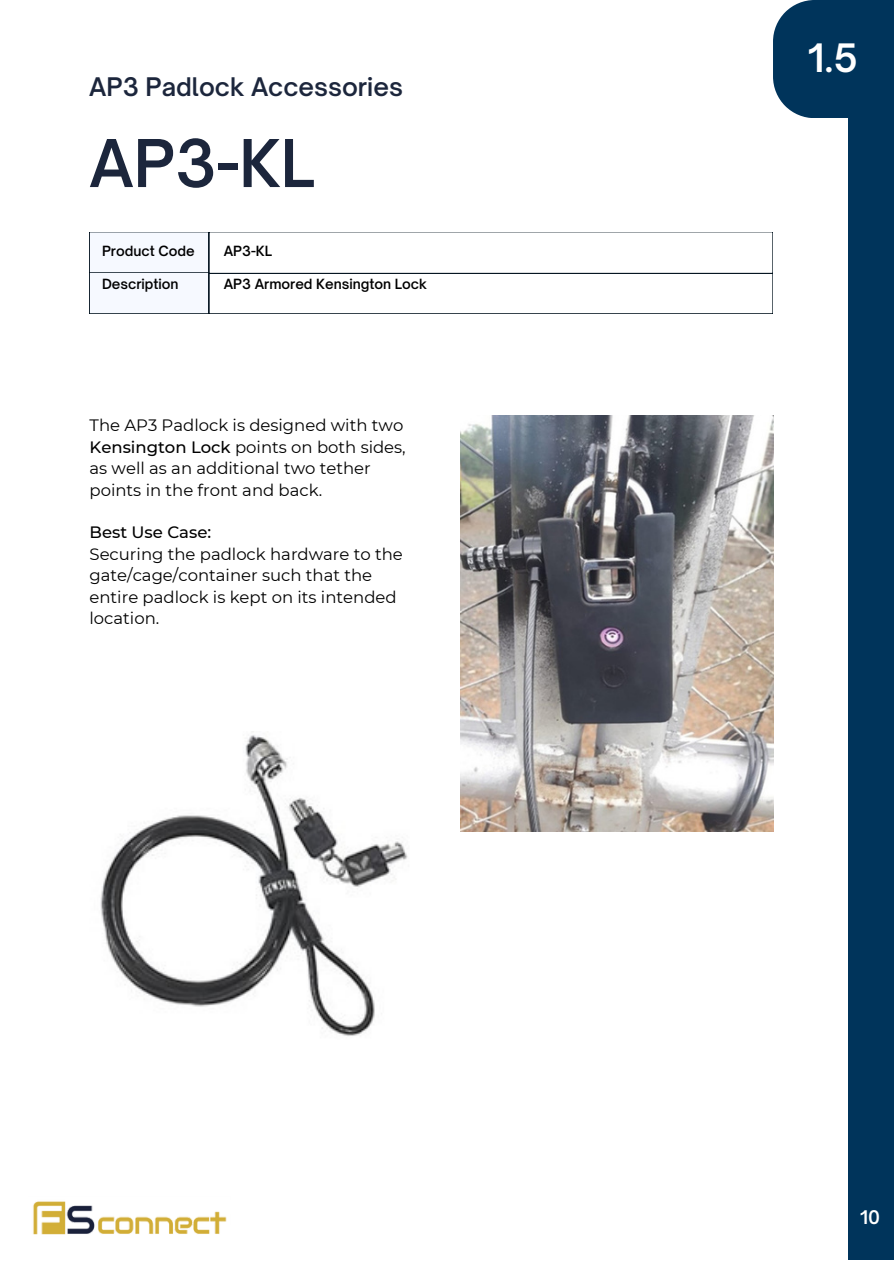
<style>
.page{position:relative;width:894px;height:1264px;background:#fff}
.page>*{position:absolute;margin:0;border:0;box-sizing:border-box;transform-origin:0 0}
.t1{font:600 63px "Open Sauce One";color:#1c263c}
.t2{font:600 37.5px "Open Sauce One";color:#fff}
.t3{font:600 24.6px "Open Sauce One";color:#1c263c}
.t4{font:600 18px "Open Sauce One";color:#fff}
.t5{font:16.5px/21.3px "Montserrat";color:#000}
.t6{font:600 13.5px "Open Sauce One";color:#000}
.s1{font-weight:500}
</style>
<div class="page">
<div style="left:847px;top:0;width:46px;height:1259px;background:#00345b"></div>
<div style="left:772px;top:0;width:121px;height:117px;background:#00345b"></div>
<div style="left:89px;top:232px;width:122px;height:42px;background:#f6f9ff"></div>
<div style="left:208px;top:271px;width:565px;height:43px;border:1px solid #01111d"></div>
<div style="left:209px;top:232px;width:565px;height:42px;background:#fff"></div>
<div style="left:208px;top:231px;width:565px;height:43px;border:1px solid #01111d"></div>
<div style="left:89px;top:272px;width:122px;height:42px;background:#f6f9ff"></div>
<div style="left:89px;top:271px;width:120px;height:43px;border:1px solid #01111d"></div>
<img style="left:460px;top:415px;width:313px;height:416px">
<img style="left:100px;top:731px;width:308px;height:305px">
<img style="left:33px;top:1201px;width:194px;height:34px">
<p class="t3" style="left:89px;top:71px;width:315px">AP3 Padlock Accessories</p>
<h4 class="t1" style="left:89px;top:124px;width:227px">AP3-KL</h4>
<p class="t6" style="left:102px;top:243px;width:94px">Product Code</p>
<p class="t6" style="left:102px;top:275px;width:78px">Description</p>
<p class="t6" style="left:224px;top:242px;width:50px">AP3-KL</p>
<h2 class="t6" style="left:224px;top:275px;width:204px">AP3 Armored Kensington Lock</h2>
<h4 class="t5" style="left:89px;top:415px;width:318px">The AP3 Padlock is designed with two <span class="s1">Kensington Lock</span> points on both sides, as well as an additional two tether points in the front and back.</h4>
<p class="t5" style="left:89px;top:522px;width:315px"><span class="s1">Best Use Case:<br></span>Securing the padlock hardware to the gate/cage/container such that the entire padlock is kept on its intended location.</p>
<p class="t2" style="left:807px;top:34px;width:52px">1.5</p>
<p class="t4" style="left:859px;top:1206px;width:21px">10</p>
</div>
